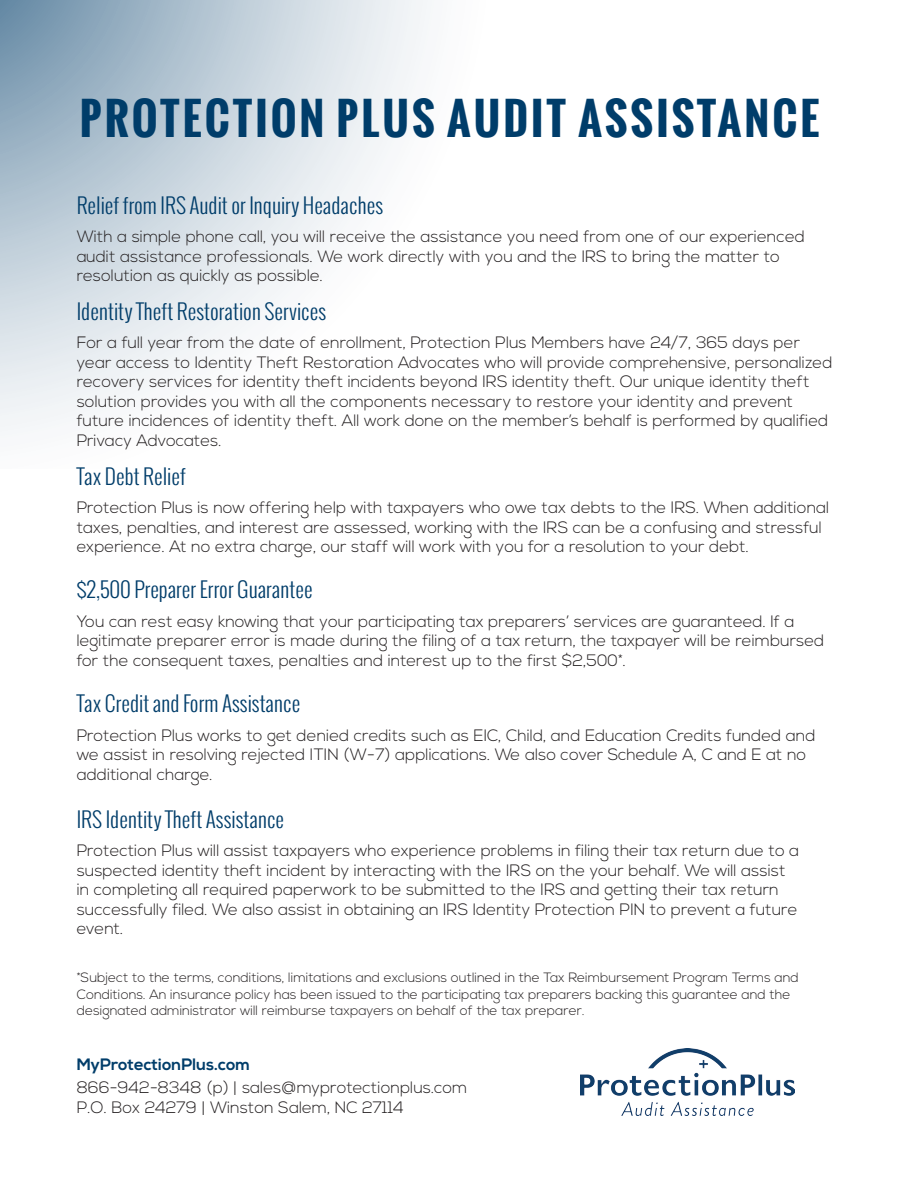
<style>
.page{position:relative;width:918px;height:1188px;background:#fff}
.page>*{position:absolute;margin:0;border:0;box-sizing:border-box;transform-origin:0 0}
.t1{font:700 43.5px "Oswald";letter-spacing:.07em;color:#003d6a}
.t2{font:300 21px "Oswald";color:#003d6a}
.t3{font:300 16.5px/19.5px "Nexa";color:#231f20}
.t4{font:700 16.5px "Nexa";color:#003d6a}
.t5{font:300 13.5px/16.2px "Nexa";color:#231f20}
</style>
<div class="page">
<svg style="left:0;top:0;width:428px;height:432px"></svg>
<img style="left:580px;top:1048px;width:214px;height:67px">
<h1 class="t1" style="left:80px;top:86px;width:741px">PROTECTION PLUS AUDIT ASSISTANCE</h1>
<p class="t2" style="left:77px;top:191px;width:308px">Relief from IRS Audit or Inquiry Headaches</p>
<p class="t3" style="left:77px;top:228px;width:730px">With a simple phone call, you will receive the assistance you need from one of our experienced audit assistance professionals. We work directly with you and the IRS to bring the matter to resolution as quickly as possible.</p>
<p class="t2" style="left:77px;top:297px;width:251px">Identity Theft Restoration Services</p>
<p class="t3" style="left:77px;top:334px;width:757px">For a full year from the date of enrollment, Protection Plus Members have 24/7, 365 days per year access to Identity Theft Restoration Advocates who will provide comprehensive, personalized recovery services for identity theft incidents beyond IRS identity theft. Our unique identity theft solution provides you with all the components necessary to restore your identity and prevent future incidences of identity theft. All work done on the member’s behalf is performed by qualified Privacy Advocates.</p>
<p class="t2" style="left:77px;top:462px;width:111px">Tax Debt Relief</p>
<p class="t3" style="left:77px;top:499px;width:754px">Protection Plus is now offering help with taxpayers who owe tax debts to the IRS. When additional taxes, penalties, and interest are assessed, working with the IRS can be a confusing and stressful experience. At no extra charge, our staff will work with you for a resolution to your debt.</p>
<p class="t2" style="left:77px;top:575px;width:238px">$2,500 Preparer Error Guarantee</p>
<p class="t3" style="left:77px;top:612px;width:749px">You can rest easy knowing that your participating tax preparers’ services are guaranteed. If a legitimate preparer error is made during the filing of a tax return, the taxpayer will be reimbursed for the consequent taxes, penalties and interest up to the first $2,500*.</p>
<p class="t2" style="left:77px;top:689px;width:225px">Tax Credit and Form Assistance</p>
<p class="t3" style="left:77px;top:726px;width:740px">Protection Plus works to get denied credits such as EIC, Child, and Education Credits funded and we assist in resolving rejected ITIN (W-7) applications. We also cover Schedule A, C and E at no additional charge.</p>
<p class="t2" style="left:77px;top:805px;width:209px">IRS Identity Theft Assistance</p>
<p class="t3" style="left:77px;top:842px;width:724px">Protection Plus will assist taxpayers who experience problems in filing their tax return due to a suspected identity theft incident by interacting with the IRS on the your behalf. We will assist in completing all required paperwork to be submitted to the IRS and getting their tax return successfully filed. We also assist in obtaining an IRS Identity Protection PIN to prevent a future event.</p>
<p class="t5" style="left:77px;top:970px;width:724px">*Subject to the terms, conditions, limitations and exclusions outlined in the Tax Reimbursement Program Terms and<br>Conditions. An insurance policy has been issued to the participating tax preparers backing this guarantee and the designated administrator will reimburse taxpayers on behalf of the tax preparer.</p>
<p class="t4" style="left:77px;top:1055px;width:175px">MyProtectionPlus.com</p>
<p class="t3" style="left:77px;top:1078px;width:392px">866-942-8348 (p) | sales@myprotectionplus.com<br>P.O. Box 24279 | Winston Salem, NC 27114</p>
</div>
